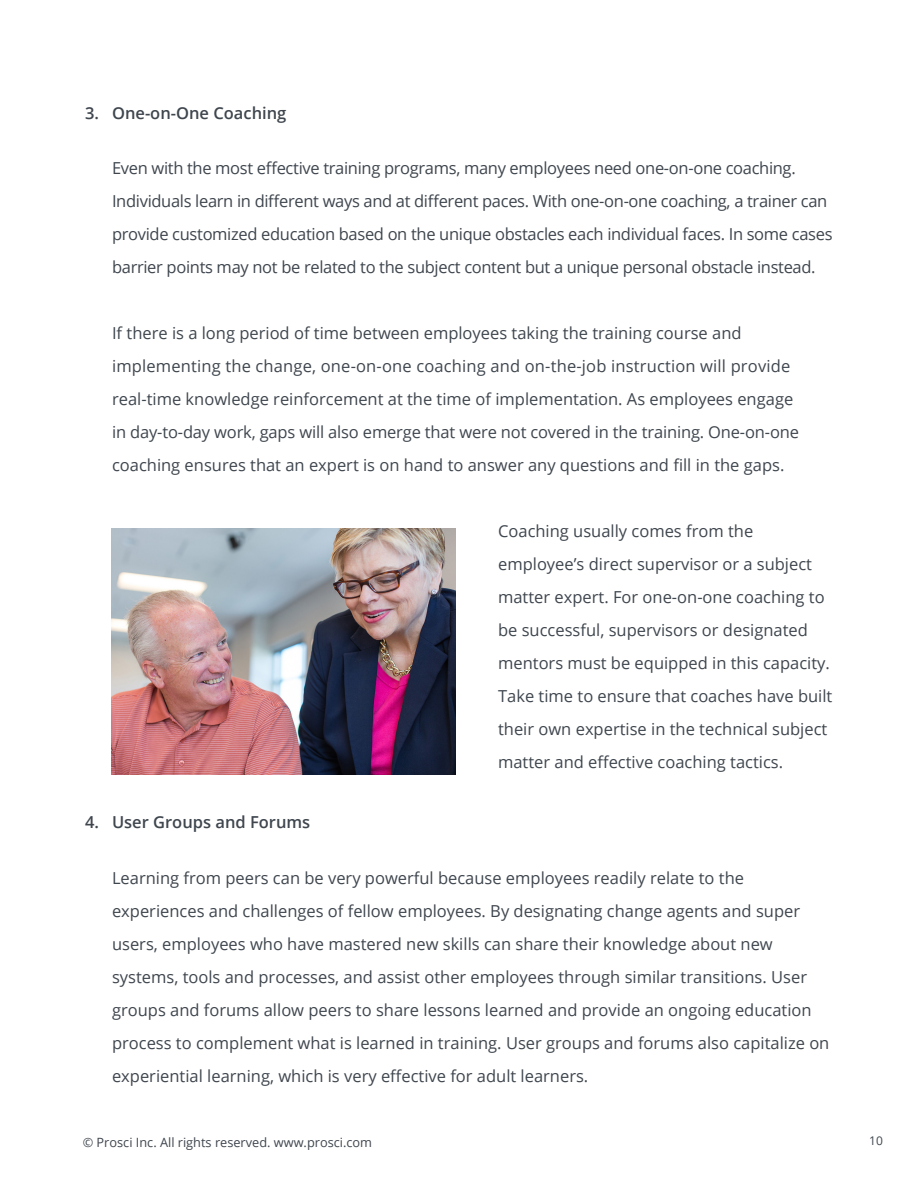
<style>
.page{position:relative;width:918px;height:1188px;background:#fff}
.page>*{position:absolute;margin:0;border:0;box-sizing:border-box;transform-origin:0 0}
.t1{font:16.5px/33px "Open Sans";color:#3f464e}
.t2{font:16.5px/33px "Open Sans";letter-spacing:-.02em;color:#3f464e}
.t3{font:600 16.5px "Open Sans";color:#3f464e}
.t4{font:12.75px "Open Sans";color:#3f464e}
.t5{font:12px "Open Sans";color:#3f464e}
</style>
<div class="page">
<img style="left:112px;top:528px;width:344px;height:247px">
<p class="t3" style="left:85px;top:102px;width:15px">3.</p>
<p class="t3" style="left:112px;top:102px;width:176px">One-on-One Coaching</p>
<p class="t2" style="left:112px;top:152px;width:722px">Even with the most effective training programs, many employees need one-on-one coaching.<br>Individuals learn in different ways and at different paces. With one-on-one coaching a, trainer can provide customized education based on the unique obstacles each individual faces In. some cases barrier points may not be related to the subject content but a unique personal obstacle instead.</p>
<p class="t1" style="left:112px;top:317px;width:689px">If there is a long period of time between employees taking the training course and implementing the change, one-on-one coaching and on-the-job instruction will provide real-time knowledge reinforcement at the time of implementation. As employees engage in day-to-day work, gaps will also emerge that were not covered in the training. One-on-one coaching ensures that an expert is on hand to answer any questions and fill in the gaps.</p>
<p class="t1" style="left:498px;top:515px;width:336px">Coaching usually comes from the employee s’ direct supervisor or a subject matter expert. For one-on-one coaching to be successful, supervisors or designated mentors must be equipped in this capacity.<br>Take time to ensure that coaches have built their own expertise in the technical subject matter and effective coaching tactics.</p>
<p class="t3" style="left:85px;top:811px;width:15px">4.</p>
<p class="t3" style="left:112px;top:811px;width:200px">User Groups and Forums</p>
<p class="t1" style="left:112px;top:861px;width:719px">Learning from peers can be very powerful because employees readily relate to the experiences and challenges of fellow employees. By designating change agents and super users, employees who have mastered new skills can share their knowledge about new systems, tools and processes, and assist other employees through similar transitions. User groups and forums allow peers to share lessons learned and provide an ongoing education process to complement what is learned in training. User groups and forums also capitalize on experiential learning, which is very effective for adult learners.</p>
<p class="t4" style="left:83px;top:1134px;width:291px">© Prosci Inc. All rights reserved. www.prosci.com</p>
<p class="t5" style="left:869px;top:1132px;width:15px">10</p>
</div>
